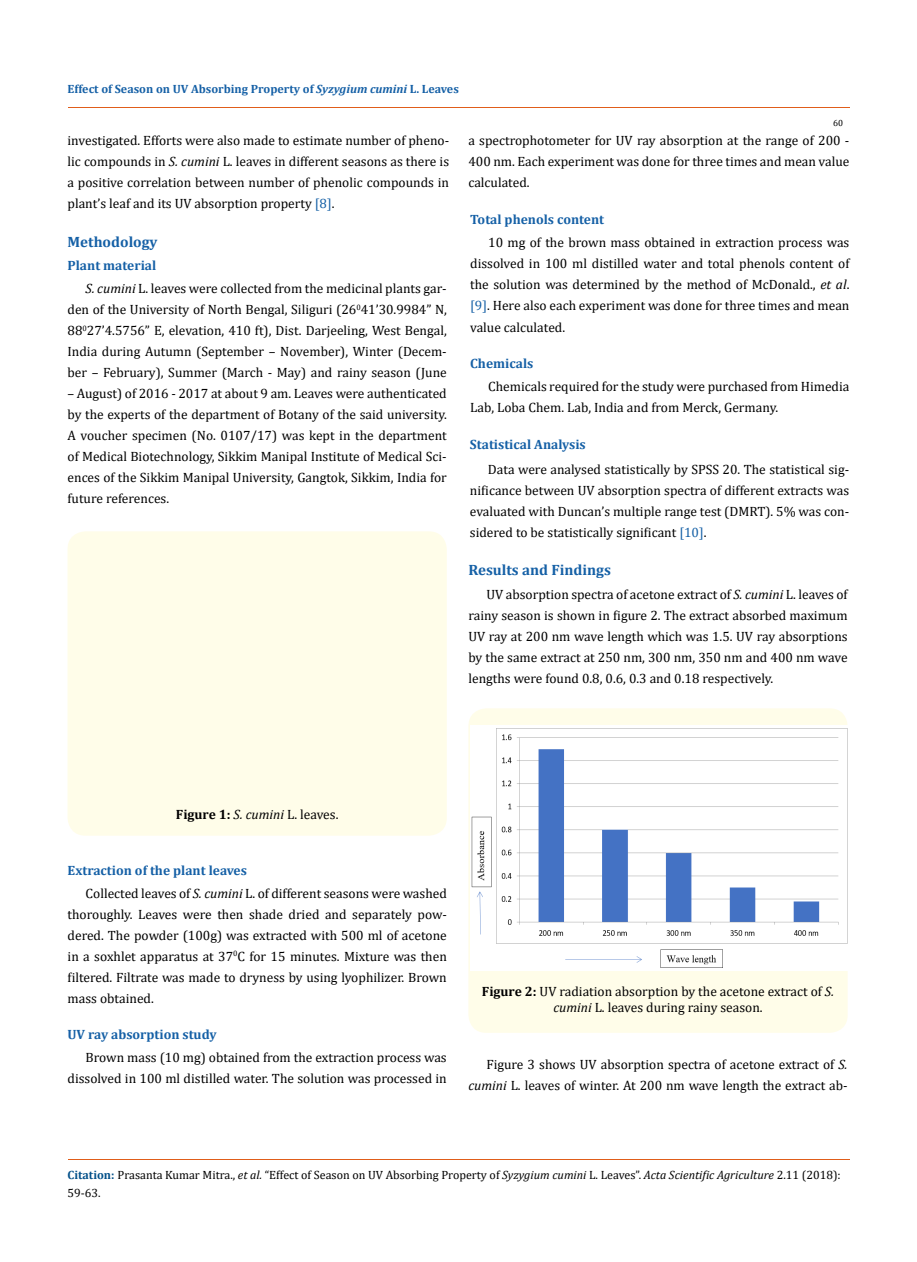
<style>
.page{position:relative;width:917px;height:1262px;background:#fff}
.page>*{position:absolute;margin:0;border:0;box-sizing:border-box;transform-origin:0 0}
.t1{font:700 15px "Cambria";color:#1560a6}
.t2{font:13.5px/21px "Cambria";color:#000;text-align:justify}
.t3{font:700 13.5px "Cambria";color:#1560a6}
.t4{font:12px/18px "Cambria";color:#000}
.t5{font:700 12px "Cambria";color:#1560a6}
.t6{font:9px "Cambria";color:#000}
.s1{font-style:italic}
.s2{color:#1560a6}
.s3{font-weight:700}
.s4{font-weight:700;color:#035089}
</style>
<div class="page">
<div style="left:68px;top:531px;width:379px;height:304px;background:#fffde9;border-radius:18px"></div>
<div style="left:468px;top:708px;width:379px;height:324px;background:#fffde9;border-radius:18px"></div>
<img style="left:470px;top:726px;width:378px;height:244px">
<hr style="left:68px;top:108px;width:781px;height:1px;background:#e05d1a">
<hr style="left:68px;top:1159px;width:781px;height:1px;background:#e05d1a">
<p class="t5" style="left:68px;top:81px;width:393px">Effect of Season on UV Absorbing Property of <span class="s1">Syzygium cumini</span> L. Leaves</p>
<p class="t2" style="left:68px;top:130px;width:383px">investigated. Efforts were also made to estimate number of pheno&shy;lic compounds in <span class="s1">S. cumini</span> L. leaves in different seasons as there is a positive correlation between number of phenolic compounds in plant’s leaf and its UV absorption property <span class="s2">[8]</span>.</p>
<p class="t1" style="left:68px;top:232px;width:92px">Methodology</p>
<p class="t2" style="left:67px;top:278px;width:381px;text-indent:18px"><span class="s1">S. cumini</span> L. leaves were collected from the medicinal plants gar&shy;den of the University of North Bengal, Siliguri (26<sup>0</sup>41’30.9984” N, 88<sup>0</sup>27’4.5756” E, elevation, 410 ft), Dist. Darjeeling, West Bengal, India during Autumn (September – November), Winter (Decem&shy;ber – February), Summer (March - May) and rainy season (June</p>
<p class="t2" style="left:68px;top:383px;width:381px">– August) of 2016 - 2017 at about 9 am. Leaves were authenticated by the experts of the department of Botany of the said university.<br>A voucher specimen (No. 0107/17) was kept in the department of Medical Biotechnology, Sikkim Manipal Institute of Medical Sci&shy;ences of the Sikkim Manipal University, Gangtok, Sikkim, India for future references.</p>
<p class="t3" style="left:68px;top:256px;width:90px">Plant material</p>
<p class="t6" style="left:833px;top:118px;width:11px">60</p>
<p class="t2" style="left:468px;top:130px;width:382px">a spectrophotometer for UV ray absorption at the range of 200 - 400 nm. Each experiment was done for three times and mean value calculated.</p>
<p class="t3" style="left:470px;top:210px;width:135px">Total phenols content</p>
<p class="t2" style="left:470px;top:232px;width:381px;text-indent:18px">10 mg of the brown mass obtained in extraction process was dissolved in 100 ml distilled water and total phenols content of the solution was determined by the method of McDonald., <span class="s1">et al</span>. <span class="s2">[9]</span>. Here also each experiment was done for three times and mean value calculated.</p>
<p class="t3" style="left:470px;top:353px;width:65px">Chemicals</p>
<p class="t2" style="left:470px;top:375px;width:381px;text-indent:18px">Chemicals required for the study were purchased from Himedia<br>Lab, Loba Chem. Lab, India and from Merck, Germany.</p>
<p class="t3" style="left:470px;top:435px;width:117px">Statistical Analysis</p>
<p class="t2" style="left:470px;top:458px;width:381px;text-indent:18px">Data were analysed statistically by SPSS 20. The statistical sig&shy;nificance between UV absorption spectra of different extracts was evaluated with Duncan’s multiple range test (DMRT). 5% was con&shy;sidered to be statistically significant <span class="s2">[10]</span>.</p>
<p class="t1" style="left:468px;top:559px;width:144px">Results and Findings</p>
<p class="t2" style="left:468px;top:583px;width:381px;text-indent:18px">UV absorption spectra of acetone extract of <span class="s1">S. cumini</span> L. leaves of rainy season is shown in figure 2. The extract absorbed maximum UV ray at 200 nm wave length which was 1.5. UV ray absorptions by the same extract at 250 nm, 300 nm, 350 nm and 400 nm wave lengths were found 0.8, 0.6, 0.3 and 0.18 respectively.</p>
<p class="t2" style="left:176px;top:803px;width:164px"><span class="s3">Figure 1:</span> <span class="s1">S. cumini</span> L. leaves.</p>
<p class="t3" style="left:68px;top:860px;width:181px">Extraction of the plant leaves</p>
<p class="t2" style="left:68px;top:882px;width:381px;text-indent:18px">Collected leaves of <span class="s1">S. cumini</span> L. of different seasons were washed thoroughly. Leaves were then shade dried and separately pow&shy;dered. The powder (100g) was extracted with 500 ml of acetone in a soxhlet apparatus at 37<sup>0</sup>C for 15 minutes. Mixture was then filtered. Filtrate was made to dryness by using lyophilizer. Brown mass obtained.</p>
<p class="t3" style="left:67px;top:1025px;width:151px">UV ray absorption study</p>
<p class="t2" style="left:67px;top:1047px;width:381px;text-align:right">Brown mass (10 mg) obtained from the extraction process was dissolved in 100 ml distilled water. The solution was processed in</p>
<p class="t2" style="left:482px;top:983px;width:354px;line-height:16.2px;text-align:center"><span class="s3">Figure 2:</span> UV radiation absorption by the acetone extract of <span class="s1">S. cumini</span> L. leaves during rainy season.</p>
<p class="t2" style="left:468px;top:1053px;width:381px;text-align:right">Figure 3 shows UV absorption spectra of acetone extract of <span class="s1">S. cumini</span> L. leaves of winter. At 200 nm wave length the extract ab-</p>
<p class="t4" style="left:68px;top:1166px;width:774px"><span class="s4">Citation:</span> Prasanta Kumar Mitra., <span class="s1">et al.</span> “Effect of Season on UV Absorbing Property of <span class="s1">Syzygium cumini</span> L. Leaves”. <span class="s1">Acta Scientific Agriculture</span> 2.11 (2018):<br>59-63.</p>
</div>
